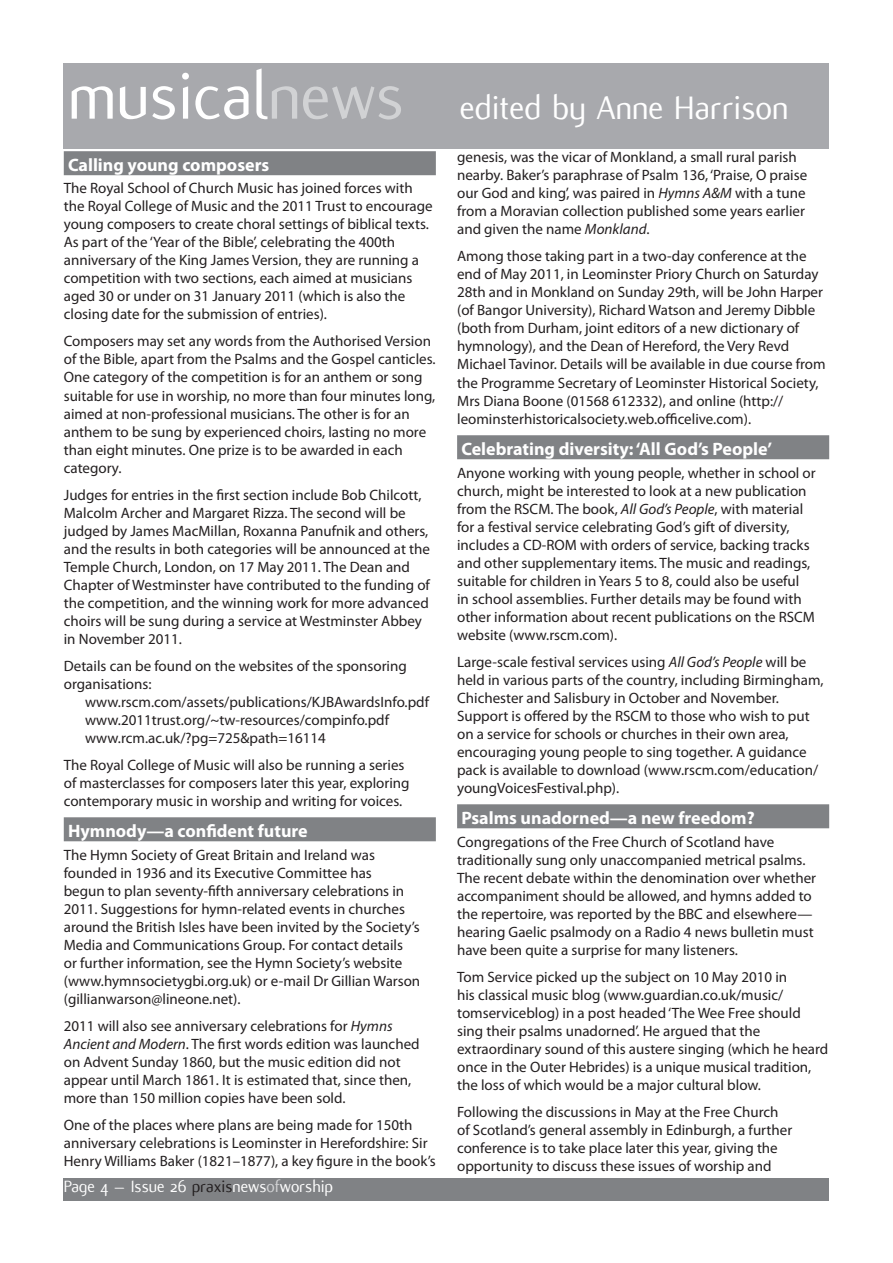
<style>
.page{position:relative;width:893px;height:1263px;background:#fff}
.page>*{position:absolute;margin:0;border:0;box-sizing:border-box;transform-origin:0 0}
.Header_text{font:72px "Flux";color:#fff}
.Header_text-2{font:36px "Flux";color:#fff}
.Article_Header_2{font:700 18px "Myriad Pro";color:#fff}
.t1{font:18px "Flux";color:#fff}
.Column_body_non-j{font:15px/18px "Myriad Pro";color:#231f20}
.Body_text{font:15px/18px "Myriad Pro";color:#231f20}
.s1{color:#d1d2d4}
.s2{font-style:italic}
.s3{color:#231f20}
</style>
<div class="page">
<div style="left:64px;top:1178px;width:765px;height:23px;background:#808285"></div>
<div style="left:64px;top:64px;width:765px;height:85px;background:#a8a9ad"></div>
<div style="left:64px;top:151px;width:372px;height:24px;background:#808285"></div>
<div style="left:64px;top:817px;width:372px;height:24px;background:#808285"></div>
<div style="left:457px;top:435px;width:372px;height:24px;background:#808285"></div>
<div style="left:457px;top:804px;width:372px;height:24px;background:#808285"></div>
<p class="Header_text" style="left:68px;top:57px;width:337px">musical<span class="s1">news</span></p>
<p class="Article_Header_2" style="left:68px;top:153px;width:203px">Calling young composers</p>
<p class="Column_body_non-j" style="left:64px;top:179px;width:370px">The Royal School of Church Music has joined forces with the Royal College of Music and the 2011 Trust to encourage young composers to create choral settings of biblical texts.<br>As part of the ‘Year of the Bible’, celebrating the 400th anniversary of the King James Version, they are running a competition with two sections, each aimed at musicians aged 30 or under on 31 January 2011 (which is also the closing date for the submission of entries).</p>
<p class="Column_body_non-j" style="left:64px;top:332px;width:373px">Composers may set any words from the Authorised Version of the Bible, apart from the Psalms and the Gospel canticles.<br>One category of the competition is for an anthem or song suitable for use in worship, no more than four minutes long, aimed at non-professional musicians. The other is for an anthem to be sung by experienced choirs, lasting no more than eight minutes. One prize is to be awarded in each category.</p>
<p class="Column_body_non-j" style="left:64px;top:485px;width:368px">Judges for entries in the first section include Bob Chilcott, Malcolm Archer and Margaret Rizza. The second will be judged by James MacMillan, Roxanna Panufnik and others, and the results in both categories will be announced at the Temple Church, London, on 17 May 2011. The Dean and Chapter of Westminster have contributed to the funding of the competition, and the winning work for more advanced choirs will be sung during a service at Westminster Abbey in November 2011.</p>
<p class="Body_text" style="left:64px;top:656px;width:345px">Details can be found on the websites of the sponsoring organisations:</p>
<p class="Body_text" style="left:85px;top:692px;width:345px">www.rscm.com/assets/publications/KJBAwardsInfo.pdf</p>
<p class="Body_text" style="left:85px;top:710px;width:306px">www.2011trust.org/~tw-resources/compinfo.pdf</p>
<p class="Column_body_non-j" style="left:85px;top:728px;width:242px">www.rcm.ac.uk/?pg=725&amp;path=16114</p>
<p class="Column_body_non-j" style="left:64px;top:755px;width:347px">The Royal College of Music will also be running a series of masterclasses for composers later this year, exploring contemporary music in worship and writing for voices.</p>
<p class="Article_Header_2" style="left:68px;top:819px;width:241px">Hymnody—a confident future</p>
<p class="Column_body_non-j" style="left:64px;top:845px;width:358px">The Hymn Society of Great Britain and Ireland was founded in 1936 and its Executive Committee has<br>begun to plan seventy-fifth anniversary celebrations in 2011. Suggestions for hymn-related events in churches around the British Isles have been invited by the Society’s Media and Communications Group. For contact details<br>or further information, see the Hymn Society’s website (www.hymnsocietygbi.org.uk) or e-mail Dr Gillian Warson (gillianwarson@lineone.net).</p>
<p class="Column_body_non-j" style="left:64px;top:1016px;width:357px">2011 will also see anniversary celebrations for <span class="s2">Hymns Ancient and Modern</span>. The first words edition was launched on Advent Sunday 1860, but the music edition did not appear until March 1861. It is estimated that, since then, more than 150 million copies have been sold.</p>
<p class="Column_body_non-j" style="left:64px;top:1115px;width:373px">One of the places where plans are being made for 150th anniversary celebrations is Leominster in Herefordshire: Sir<br>Henry Williams Baker (1821–1877), a key figure in the book’s</p>
<p class="t1" style="left:64px;top:1176px;width:271px">Page 4 – Issue 26 <span class="s3">praxis</span>news<span class="s1">of</span>worship</p>
<p class="Header_text-2" style="left:460px;top:88px;width:330px">edited by Anne Harrison</p>
<p class="Column_body_non-j" style="left:457px;top:148px;width:352px">genesis, was the vicar of Monkland, a small rural parish nearby. Baker’s paraphrase of Psalm 136, ‘Praise, O praise our God and king’, was paired in <span class="s2">Hymns A&amp;M</span> with a tune from a Moravian collection published some years earlier and given the name <span class="s2">Monkland</span>.</p>
<p class="Column_body_non-j" style="left:457px;top:247px;width:370px">Among those taking part in a two-day conference at the end of May 2011, in Leominster Priory Church on Saturday 28th and in Monkland on Sunday 29th, will be John Harper (of Bangor University), Richard Watson and Jeremy Dibble (both from Durham, joint editors of a new dictionary of hymnology), and the Dean of Hereford, the Very Revd Michael Tavinor. Details will be available in due course from the Programme Secretary of Leominster Historical Society, Mrs Diana Boone (01568 612332), and online (http:// leominsterhistoricalsociety.web.officelive.com).</p>
<p class="Article_Header_2" style="left:461px;top:437px;width:312px">Celebrating diversity: ‘All God’s People’</p>
<p class="Column_body_non-j" style="left:457px;top:463px;width:360px">Anyone working with young people, whether in school or church, might be interested to look at a new publication from the RSCM. The book, <span class="s2">All God’s People</span>, with material for a festival service celebrating God’s gift of diversity, includes a CD-ROM with orders of service, backing tracks and other supplementary items. The music and readings, suitable for children in Years 5 to 8, could also be useful<br>in school assemblies. Further details may be found with other information about recent publications on the RSCM website (www.rscm.com).</p>
<p class="Column_body_non-j" style="left:457px;top:652px;width:368px">Large-scale festival services using <span class="s2">All God’s People</span> will be held in various parts of the country, including Birmingham, Chichester and Salisbury in October and November.<br>Support is offered by the RSCM to those who wish to put on a service for schools or churches in their own area, encouraging young people to sing together. A guidance pack is available to download (www.rscm.com/education/ youngVoicesFestival.php).</p>
<p class="Article_Header_2" style="left:461px;top:806px;width:295px">Psalms unadorned—a new freedom?</p>
<p class="Column_body_non-j" style="left:457px;top:832px;width:360px">Congregations of the Free Church of Scotland have traditionally sung only unaccompanied metrical psalms.<br>The recent debate within the denomination over whether accompaniment should be allowed, and hymns added to the repertoire, was reported by the BBC and elsewhere— hearing Gaelic psalmody on a Radio 4 news bulletin must have been quite a surprise for many listeners.</p>
<p class="Column_body_non-j" style="left:457px;top:967px;width:373px">Tom Service picked up the subject on 10 May 2010 in<br>his classical music blog (www.guardian.co.uk/music/ tomserviceblog) in a post headed ‘The Wee Free should sing their psalms unadorned’. He argued that the extraordinary sound of this austere singing (which he heard once in the Outer Hebrides) is a unique musical tradition, the loss of which would be a major cultural blow.</p>
<p class="Column_body_non-j" style="left:457px;top:1102px;width:337px">Following the discussions in May at the Free Church of Scotland’s general assembly in Edinburgh, a further conference is to take place later this year, giving the opportunity to discuss these issues of worship and</p>
</div>
